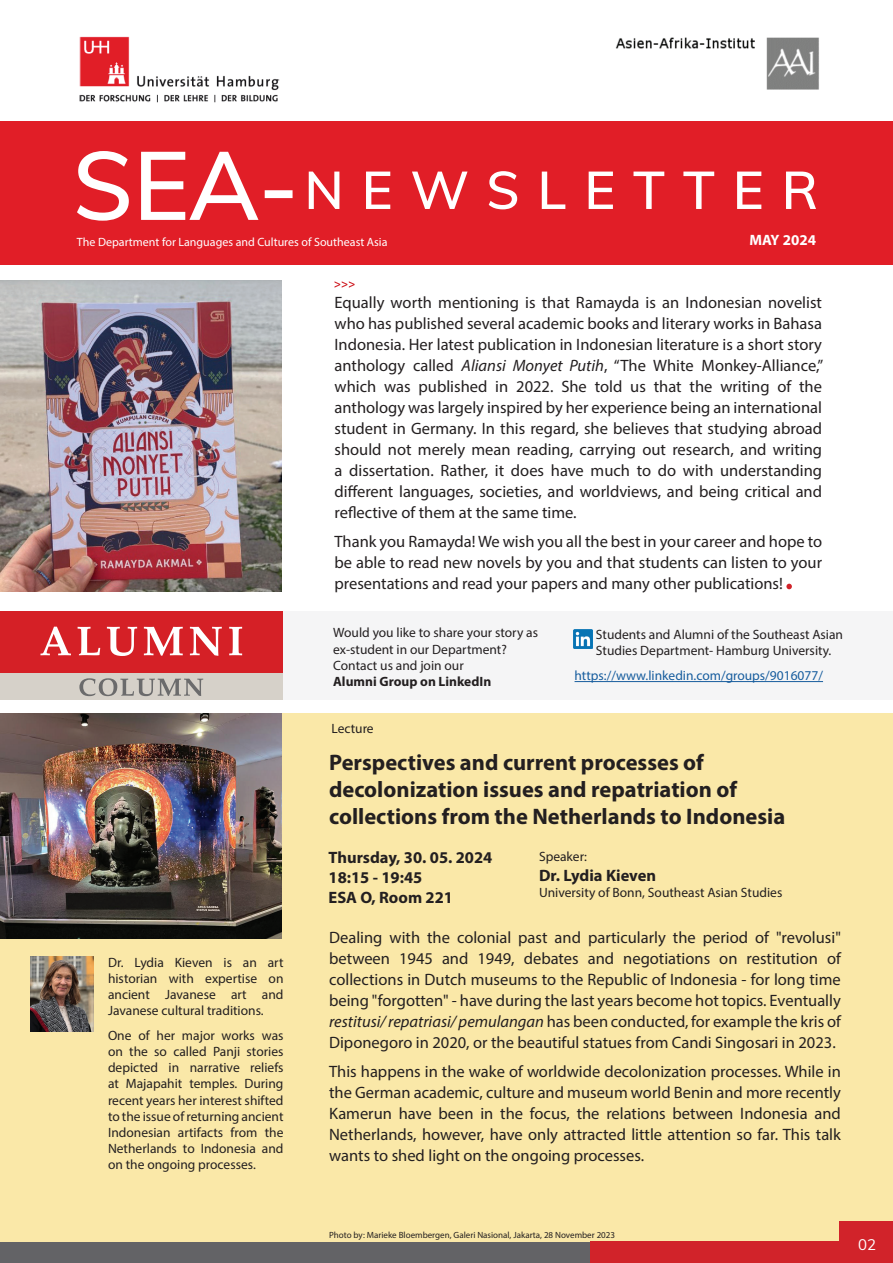
<style>
.page{position:relative;width:893px;height:1263px;background:#fff}
.page>*{position:absolute;margin:0;border:0;box-sizing:border-box;transform-origin:0 0}
.t1{font:700 22.5px/27px "Myriad Pro";color:#231f20}
.t2{font:16.5px/21px "Myriad Pro";color:#231f20;text-align:justify}
.t3{font:700 16.5px/19.8px "Myriad Pro";color:#231f20}
.t4{font:700 15px "Myriad Pro";color:#fff}
.t5{font:15px "Muli";color:#fff}
.t6{font:13.5px/16.2px "Myriad Pro";color:#231f20}
.t7{font:13.5px "Myriad Pro";color:#175d9e}
.t8{font:700 13.5px "Myriad Pro";color:#231f20}
.t9{font:12px "Myriad Pro";color:#fff}
.t10{font:9px "Myriad Pro";color:#231f20}
.s1{font-style:italic}
</style>
<div class="page">
<img style="left:79px;top:36px;width:201px;height:67px">
<div style="left:0;top:121px;width:893px;height:144px;background:#e11e27"></div>
<svg style="left:309px;top:171px;width:507px;height:38px"></svg>
<svg style="left:77px;top:151px;width:216px;height:70px"></svg>
<img style="left:615px;top:37px;width:204px;height:53px">
<div style="left:1px;top:713px;width:892px;height:549px;background:#fae8a8"></div>
<div style="left:0;top:1242px;width:590px;height:21px;background:#636366"></div>
<div style="left:590px;top:1242px;width:303px;height:21px;background:#d1232a"></div>
<div style="left:0;top:612px;width:893px;height:88px;background:#f5f5f6"></div>
<svg style="left:786px;top:584px;width:6px;height:5px"></svg>
<div style="left:0;top:612px;width:283px;height:62px;background:#d52026"></div>
<div style="left:0;top:674px;width:283px;height:26px;background:#d6d1c9"></div>
<svg style="left:40px;top:627px;width:31px;height:28px"></svg>
<svg style="left:78px;top:627px;width:22px;height:28px"></svg>
<svg style="left:107px;top:627px;width:30px;height:29px"></svg>
<svg style="left:144px;top:627px;width:39px;height:29px"></svg>
<svg style="left:190px;top:627px;width:32px;height:29px"></svg>
<svg style="left:229px;top:627px;width:13px;height:28px"></svg>
<svg style="left:79px;top:678px;width:124px;height:18px"></svg>
<hr style="left:574px;top:681px;width:249px;height:1px;background:#175d9e">
<img style="left:574px;top:629px;width:19px;height:19px">
<div style="left:840px;top:1222px;width:53px;height:41px;background:#d1232a"></div>
<svg style="left:334px;top:281px;width:21px;height:7px"></svg>
<img style="left:0;top:281px;width:282px;height:310px">
<img style="left:0;top:713px;width:281px;height:226px">
<img style="left:31px;top:956px;width:63px;height:75px">
<p class="t9" style="left:77px;top:235px;width:312px">The Department for Languages and Cultures of Southeast Asia</p>
<p class="t4" style="left:750px;top:231px;width:68px">MAY 2024</p>
<p class="t2" style="left:334px;top:291px;width:490px">Equally worth mentioning is that Ramayda is an Indonesian novelist who has published several academic books and literary works in Bahasa Indonesia. Her latest publication in Indonesian literature is a short story anthology called <span class="s1">Aliansi Monyet Putih</span>, “The White Monkey-Alliance,” which was published in 2022. She told us that the writing of the anthology was largely inspired by her experience being an international student in Germany. In this regard, she believes that studying abroad should not merely mean reading, carrying out research, and writing a dissertation. Rather, it does have much to do with understanding different languages, societies, and worldviews, and being critical and reflective of them at the same time.</p>
<p class="t2" style="left:334px;top:531px;width:489px">Thank you Ramayda! We wish you all the best in your career and hope to be able to read new novels by you and that students can listen to your presentations and read your papers and many other publications!</p>
<p class="t6" style="left:333px;top:624px;width:206px">Would you like to share your story as ex-student in our Department?<br>Contact us and join our</p>
<p class="t8" style="left:333px;top:673px;width:160px">Alumni Group on LinkedIn</p>
<p class="t6" style="left:596px;top:626px;width:249px">Students and Alumni of the Southeast Asian<br>Studies Department- Hamburg University.</p>
<p class="t7" style="left:574px;top:667px;width:250px">https://www.linkedin.com/groups/9016077/</p>
<p class="t6" style="left:332px;top:720px;width:44px">Lecture</p>
<h1 class="t1" style="left:329px;top:748px;width:458px">Perspectives and current processes of decolonization issues and repatriation of collections from the Netherlands to Indonesia</h1>
<p class="t6" style="left:108px;top:954px;width:177px;text-align:justify">Dr. Lydia Kieven is an art historian with expertise on ancient Javanese art and Javanese cultural traditions.</p>
<p class="t6" style="left:108px;top:1027px;width:177px;text-align:justify">One of her major works was on the so called Panji stories depicted in narrative reliefs at Majapahit temples. During recent years her interest shifted to the issue of returning ancient Indonesian artifacts from the Netherlands to Indonesia and on the ongoing processes.</p>
<p class="t3" style="left:328px;top:847px;width:165px">Thursday, 30. 05. 2024<br>18:15 - 19:45<br>ESA O, Room 221</p>
<p class="t6" style="left:539px;top:848px;width:50px">Speaker:</p>
<p class="t3" style="left:539px;top:865px;width:119px">Dr. Lydia Kieven</p>
<p class="t6" style="left:539px;top:884px;width:245px">University of Bonn, Southeast Asian Studies</p>
<p class="t2" style="left:329px;top:926px;width:513px">Dealing with the colonial past and particularly the period of "revolusi" between 1945 and 1949, debates and negotiations on restitution of collections in Dutch museums to the Republic of Indonesia - for long time being "forgotten" - have during the last years become hot topics. Eventually <span class="s1">restitusi/ repatriasi/ pemulangan</span> has been conducted, for example the kris of Diponegoro in 2020, or the beautiful statues from Candi Singosari in 2023.</p>
<p class="t2" style="left:329px;top:1061px;width:513px">This happens in the wake of worldwide decolonization processes. While in the German academic, culture and museum world Benin and more recently Kamerun have been in the focus, the relations between Indonesia and Netherlands, however, have only attracted little attention so far. This talk wants to shed light on the ongoing processes.</p>
<p class="t10" style="left:329px;top:1229px;width:287px">Photo by: Marieke Bloembergen, Galeri Nasional, Jakarta, 28 November 2023</p>
<p class="t5" style="left:858px;top:1233px;width:19px">02</p>
</div>
